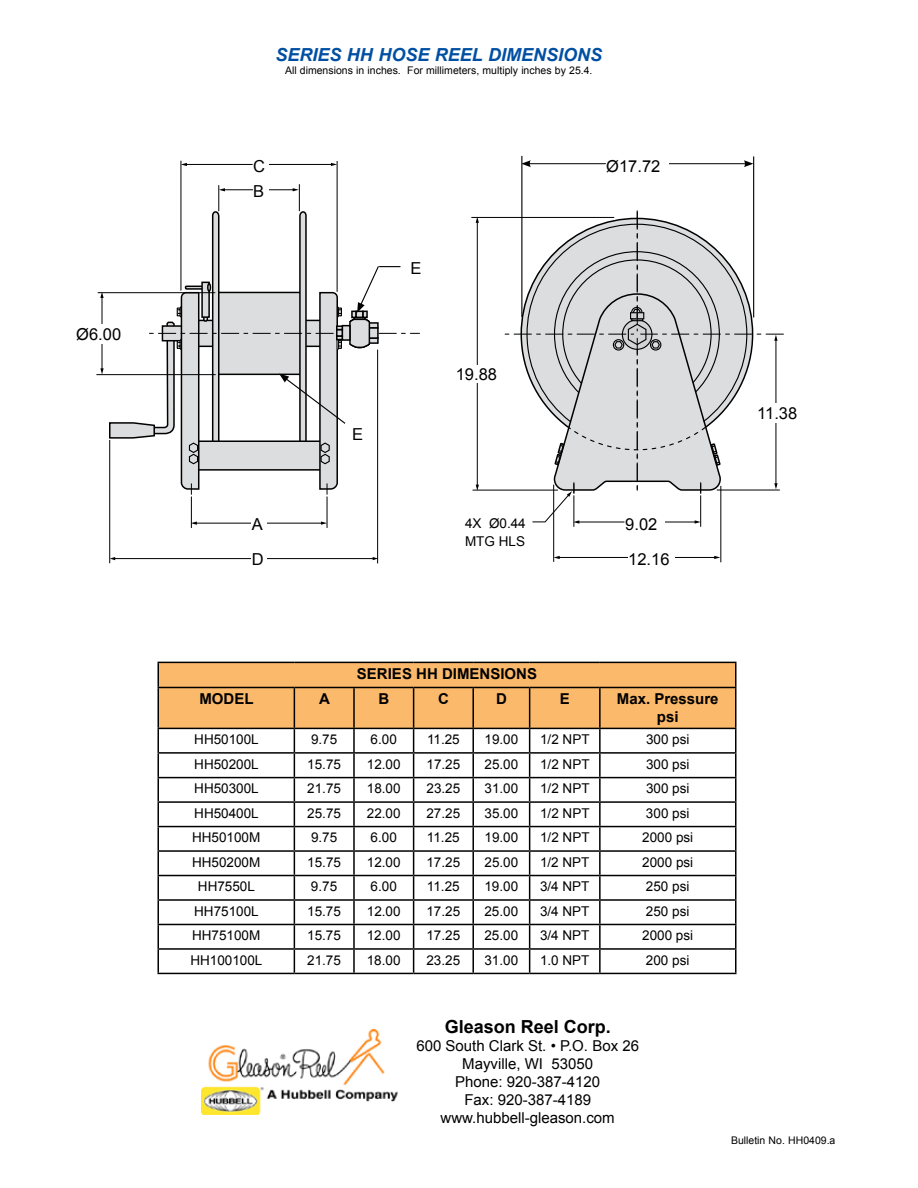
<style>
.page{position:relative;width:918px;height:1188px;background:#fff}
.page>*{position:absolute;margin:0;border:0;box-sizing:border-box;transform-origin:0 0}
.t1{font:italic 700 18px "Arial";color:#004fa3}
.t2{font:700 18px "Arial";color:#000}
.t3{font:16.5px/25.5px "Arial";color:#000}
.t4{font:15px/18px "Arial";color:#000;text-align:center}
.t5{font:700 15px/18px "Arial";color:#000;text-align:center}
.t6{font:13.5px "Arial";color:#000}
.t7{font:10.5px "Arial";color:#000}
</style>
<div class="page">
<img style="left:201px;top:1029px;width:197px;height:85px">
<hr style="left:191px;top:497px;width:1px;height:31px;background:#000">
<hr style="left:327px;top:497px;width:1px;height:31px;background:#000">
<hr style="left:196px;top:523px;width:126px;height:1px;background:#000">
<svg style="left:321px;top:521px;width:6px;height:4px"></svg>
<svg style="left:191px;top:522px;width:6px;height:3px"></svg>
<hr style="left:109px;top:440px;width:1px;height:123px;background:#000">
<hr style="left:377px;top:350px;width:1px;height:213px;background:#000">
<hr style="left:114px;top:558px;width:260px;height:1px;background:#000">
<svg style="left:373px;top:557px;width:5px;height:3px"></svg>
<svg style="left:110px;top:557px;width:5px;height:3px"></svg>
<hr style="left:600px;top:752px;width:137px;height:2px;background:#000">
<hr style="left:600px;top:777px;width:137px;height:1px;background:#000">
<hr style="left:600px;top:801px;width:137px;height:2px;background:#000">
<hr style="left:600px;top:826px;width:137px;height:1px;background:#000">
<hr style="left:600px;top:850px;width:137px;height:2px;background:#000">
<hr style="left:600px;top:875px;width:137px;height:1px;background:#000">
<hr style="left:600px;top:899px;width:137px;height:2px;background:#000">
<hr style="left:600px;top:924px;width:137px;height:1px;background:#000">
<hr style="left:600px;top:948px;width:137px;height:2px;background:#000">
<hr style="left:158px;top:973px;width:136px;height:1px;background:#000">
<hr style="left:294px;top:973px;width:60px;height:1px;background:#000">
<hr style="left:354px;top:973px;width:60px;height:1px;background:#000">
<hr style="left:414px;top:973px;width:59px;height:1px;background:#000">
<hr style="left:473px;top:973px;width:57px;height:1px;background:#000">
<hr style="left:530px;top:973px;width:70px;height:1px;background:#000">
<hr style="left:600px;top:973px;width:137px;height:1px;background:#000">
<hr style="left:600px;top:662px;width:137px;height:1px;background:#000">
<svg style="left:158px;top:662px;width:578px;height:311px"></svg>
<hr style="left:158px;top:687px;width:136px;height:1px;background:#000">
<hr style="left:158px;top:688px;width:1px;height:40px;background:#000">
<hr style="left:294px;top:687px;width:60px;height:1px;background:#000">
<hr style="left:294px;top:688px;width:1px;height:40px;background:#000">
<hr style="left:354px;top:687px;width:60px;height:1px;background:#000">
<hr style="left:353px;top:688px;width:2px;height:40px;background:#000">
<hr style="left:414px;top:687px;width:59px;height:1px;background:#000">
<hr style="left:413px;top:688px;width:1px;height:40px;background:#000">
<hr style="left:473px;top:687px;width:57px;height:1px;background:#000">
<hr style="left:472px;top:688px;width:2px;height:40px;background:#000">
<hr style="left:530px;top:687px;width:70px;height:1px;background:#000">
<hr style="left:529px;top:688px;width:1px;height:40px;background:#000">
<hr style="left:600px;top:687px;width:137px;height:1px;background:#000">
<hr style="left:599px;top:688px;width:2px;height:40px;background:#000">
<hr style="left:735px;top:688px;width:1px;height:40px;background:#000">
<hr style="left:158px;top:728px;width:136px;height:1px;background:#000">
<hr style="left:294px;top:728px;width:60px;height:1px;background:#000">
<hr style="left:354px;top:728px;width:60px;height:1px;background:#000">
<hr style="left:414px;top:728px;width:59px;height:1px;background:#000">
<hr style="left:473px;top:728px;width:57px;height:1px;background:#000">
<hr style="left:530px;top:728px;width:70px;height:1px;background:#000">
<hr style="left:600px;top:728px;width:137px;height:1px;background:#000">
<svg style="left:247px;top:522px;width:20px;height:2px"></svg>
<div style="left:252px;top:549px;width:15px;height:19px;background:#fff"></div>
<svg style="left:471px;top:206px;width:313px;height:357px"></svg>
<hr style="left:521px;top:156px;width:1px;height:161px;background:#000">
<hr style="left:528px;top:163px;width:218px;height:1px;background:#000">
<svg style="left:521px;top:160px;width:10px;height:7px"></svg>
<svg style="left:744px;top:160px;width:9px;height:7px"></svg>
<hr style="left:753px;top:156px;width:1px;height:161px;background:#000">
<div style="left:606px;top:156px;width:63px;height:20px;background:#fff"></div>
<svg style="left:96px;top:160px;width:324px;height:335px"></svg>
<p class="t3" style="left:76px;top:321px;width:46px">Ø6.00</p>
<h1 class="t1" style="left:275px;top:43px;width:328px">SERIES HH HOSE REEL DIMENSIONS</h1>
<p class="t7" style="left:285px;top:63px;width:309px">All dimensions in inches. For millimeters, multiply inches by 25.4.</p>
<p class="t3" style="left:253px;top:153px;width:13px">C<br>B</p>
<p class="t3" style="left:411px;top:255px;width:13px">E</p>
<p class="t3" style="left:606px;top:153px;width:56px">Ø17.72</p>
<p class="t3" style="left:252px;top:507px;width:13px;line-height:34.5px">A<br>D</p>
<p class="t3" style="left:352px;top:422px;width:13px">E</p>
<p class="t3" style="left:456px;top:362px;width:43px">19.88</p>
<p class="t6" style="left:465px;top:515px;width:62px">4X Ø0.44</p>
<p class="t3" style="left:625px;top:511px;width:34px">9.02</p>
<p class="t6" style="left:465px;top:533px;width:62px">MTG HLS</p>
<p class="t3" style="left:628px;top:547px;width:43px">12.16</p>
<p class="t3" style="left:757px;top:401px;width:42px">11.38</p>
<p class="t5" style="left:357px;top:666px;width:182px">SERIES HH DIMENSIONS</p>
<p class="t5" style="left:199px;top:691px;width:56px">MODEL</p>
<p class="t5" style="left:319px;top:691px;width:12px">A</p>
<p class="t5" style="left:378px;top:691px;width:12px">B</p>
<p class="t5" style="left:438px;top:691px;width:12px">C</p>
<p class="t5" style="left:496px;top:691px;width:12px">D</p>
<p class="t5" style="left:560px;top:691px;width:12px">E</p>
<p class="t5" style="left:617px;top:691px;width:103px">Max. Pressure psi</p>
<p class="t6" style="left:194px;top:731px;width:66px">HH50100L</p>
<p class="t6" style="left:311px;top:731px;width:28px">9.75</p>
<p class="t6" style="left:371px;top:731px;width:28px">6.00</p>
<p class="t6" style="left:427px;top:731px;width:34px">11.25</p>
<p class="t6" style="left:485px;top:731px;width:35px">19.00</p>
<p class="t6" style="left:540px;top:731px;width:51px">1/2 NPT</p>
<p class="t6" style="left:646px;top:731px;width:45px">300 psi</p>
<p class="t6" style="left:194px;top:755px;width:66px">HH50200L</p>
<p class="t6" style="left:307px;top:755px;width:35px">15.75</p>
<p class="t6" style="left:367px;top:755px;width:35px">12.00</p>
<p class="t6" style="left:427px;top:755px;width:35px">17.25</p>
<p class="t6" style="left:485px;top:755px;width:35px">25.00</p>
<p class="t6" style="left:540px;top:755px;width:51px">1/2 NPT</p>
<p class="t6" style="left:646px;top:755px;width:45px">300 psi</p>
<p class="t6" style="left:194px;top:780px;width:66px">HH50300L</p>
<p class="t6" style="left:307px;top:780px;width:35px">21.75</p>
<p class="t6" style="left:367px;top:780px;width:35px">18.00</p>
<p class="t6" style="left:427px;top:780px;width:35px">23.25</p>
<p class="t6" style="left:485px;top:780px;width:35px">31.00</p>
<p class="t6" style="left:540px;top:780px;width:51px">1/2 NPT</p>
<p class="t6" style="left:646px;top:780px;width:45px">300 psi</p>
<p class="t6" style="left:194px;top:804px;width:66px">HH50400L</p>
<p class="t6" style="left:307px;top:804px;width:35px">25.75</p>
<p class="t6" style="left:367px;top:804px;width:35px">22.00</p>
<p class="t6" style="left:426px;top:804px;width:35px">27.25</p>
<p class="t6" style="left:485px;top:804px;width:35px">35.00</p>
<p class="t6" style="left:540px;top:804px;width:51px">1/2 NPT</p>
<p class="t6" style="left:646px;top:804px;width:45px">300 psi</p>
<p class="t6" style="left:192px;top:829px;width:70px">HH50100M</p>
<p class="t6" style="left:311px;top:829px;width:28px">9.75</p>
<p class="t6" style="left:371px;top:829px;width:28px">6.00</p>
<p class="t6" style="left:427px;top:829px;width:34px">11.25</p>
<p class="t6" style="left:485px;top:829px;width:35px">19.00</p>
<p class="t6" style="left:540px;top:829px;width:51px">1/2 NPT</p>
<p class="t6" style="left:642px;top:829px;width:53px">2000 psi</p>
<p class="t6" style="left:192px;top:853px;width:70px">HH50200M</p>
<p class="t6" style="left:307px;top:853px;width:35px">15.75</p>
<p class="t6" style="left:367px;top:853px;width:35px">12.00</p>
<p class="t6" style="left:426px;top:853px;width:35px">17.25</p>
<p class="t6" style="left:484px;top:853px;width:35px">25.00</p>
<p class="t6" style="left:540px;top:853px;width:51px">1/2 NPT</p>
<p class="t6" style="left:642px;top:853px;width:53px">2000 psi</p>
<p class="t6" style="left:198px;top:878px;width:59px">HH7550L</p>
<p class="t6" style="left:311px;top:878px;width:28px">9.75</p>
<p class="t6" style="left:371px;top:878px;width:28px">6.00</p>
<p class="t6" style="left:427px;top:878px;width:34px">11.25</p>
<p class="t6" style="left:484px;top:878px;width:35px">19.00</p>
<p class="t6" style="left:540px;top:878px;width:51px">3/4 NPT</p>
<p class="t6" style="left:646px;top:878px;width:45px">250 psi</p>
<p class="t6" style="left:194px;top:902px;width:66px">HH75100L</p>
<p class="t6" style="left:307px;top:902px;width:35px">15.75</p>
<p class="t6" style="left:367px;top:902px;width:35px">12.00</p>
<p class="t6" style="left:426px;top:902px;width:35px">17.25</p>
<p class="t6" style="left:484px;top:902px;width:35px">25.00</p>
<p class="t6" style="left:540px;top:902px;width:51px">3/4 NPT</p>
<p class="t6" style="left:646px;top:902px;width:45px">250 psi</p>
<p class="t6" style="left:192px;top:927px;width:70px">HH75100M</p>
<p class="t6" style="left:307px;top:927px;width:35px">15.75</p>
<p class="t6" style="left:367px;top:927px;width:35px">12.00</p>
<p class="t6" style="left:426px;top:927px;width:35px">17.25</p>
<p class="t6" style="left:484px;top:927px;width:35px">25.00</p>
<p class="t6" style="left:540px;top:927px;width:51px">3/4 NPT</p>
<p class="t6" style="left:642px;top:927px;width:53px">2000 psi</p>
<p class="t6" style="left:190px;top:951px;width:74px">HH100100L</p>
<p class="t6" style="left:307px;top:951px;width:35px">21.75</p>
<p class="t6" style="left:367px;top:951px;width:35px">18.00</p>
<p class="t6" style="left:426px;top:951px;width:35px">23.25</p>
<p class="t6" style="left:484px;top:951px;width:35px">31.00</p>
<p class="t6" style="left:540px;top:951px;width:51px">1.0 NPT</p>
<p class="t6" style="left:646px;top:951px;width:45px">200 psi</p>
<h1 class="t2" style="left:445px;top:1015px;width:168px">Gleason Reel Corp.</h1>
<p class="t4" style="left:416px;top:1037px;width:224px">600 South Clark St. • P.O. Box 26<br>Mayville, WI 53050<br>Phone: 920-387-4120<br>Fax: 920-387-4189 www.hubbell-gleason.com</p>
<p class="t7" style="left:731px;top:1134px;width:106px">Bulletin No. HH0409.a</p>
</div>
